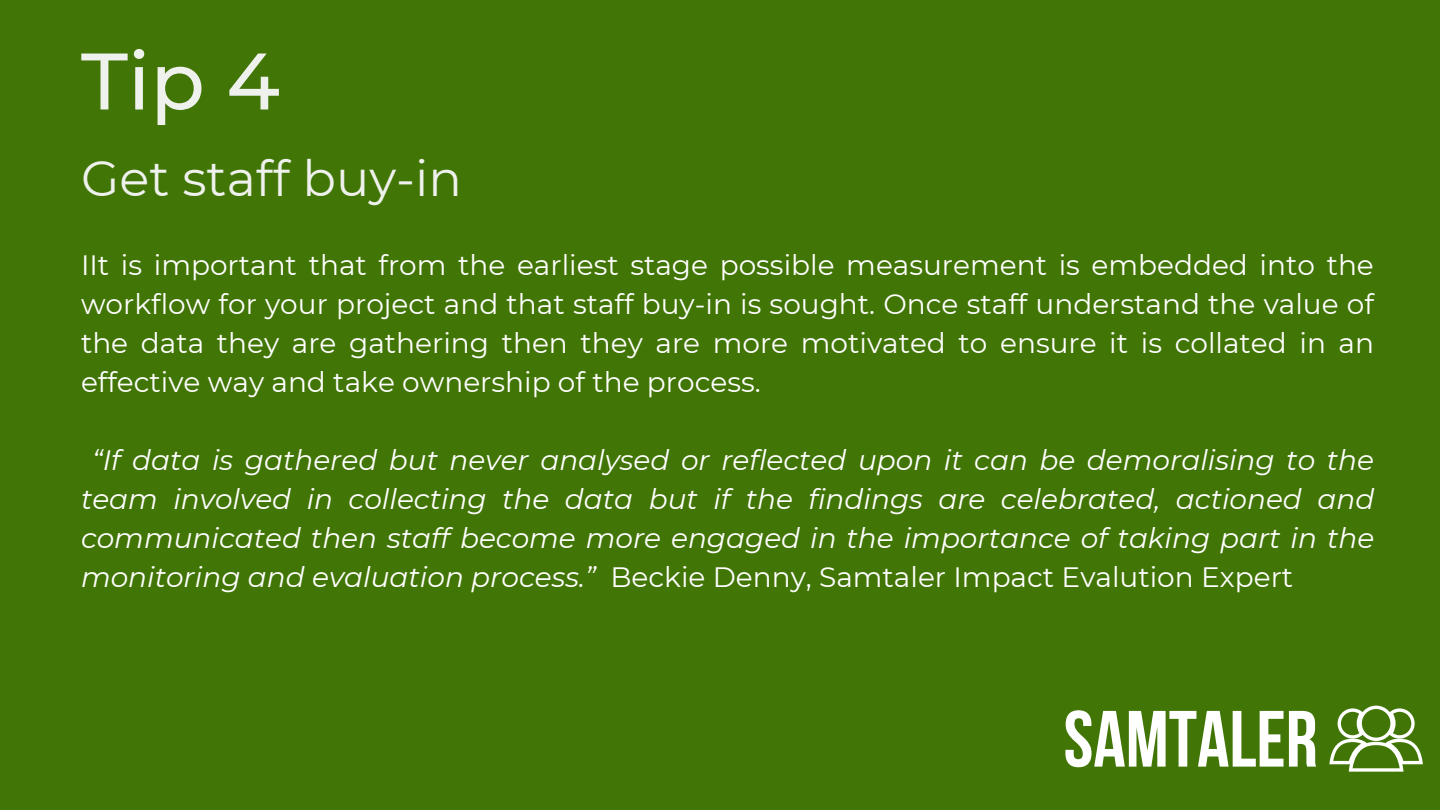
<style>
.page{position:relative;width:1440px;height:810px;background:#417505}
.page>*{position:absolute;margin:0;border:0;box-sizing:border-box;transform-origin:0 0}
.t1{font:500 80px "Montserrat";color:#eff1ed}
.t2{font:700 79.6px "Bebas Neue";color:#fff}
.t3{font:49.5px "Montserrat";color:#eff1ed}
.t4{font:italic 28px/39px "Montserrat";color:#fff;text-align:justify}
.t5{font:28px/39px "Montserrat";color:#fff;text-align:justify}
.s1{font-style:normal}
</style>
<div class="page">
<svg style="left:1329px;top:706px;width:94px;height:66px"></svg>
<p class="t1" style="left:81px;top:32px;width:200px">Tip 4</p>
<p class="t3" style="left:81px;top:148px;width:382px">Get staff buy-in</p>
<p class="t5" style="left:81px;top:246px;width:1295px">IIt is important that from the earliest stage possible measurement is embedded into the workflow for your project and that staff buy-in is sought. Once staff understand the value of the data they are gathering then they are more motivated to ensure it is collated in an effective way and take ownership of the process.</p>
<p class="t4" style="left:81px;top:441px;width:1295px;text-indent:11px">“If data is gathered but never analysed or reflected upon it can be demoralising to the team involved in collecting the data but if the findings are celebrated, actioned and communicated then staff become more engaged in the importance of taking part in the monitoring and evaluation process.” <span class="s1">Beckie Denny, Samtaler Impact Evalution Expert</span></p>
<p class="t2" style="left:1064px;top:707px;width:256px">SAMTALER</p>
</div>
